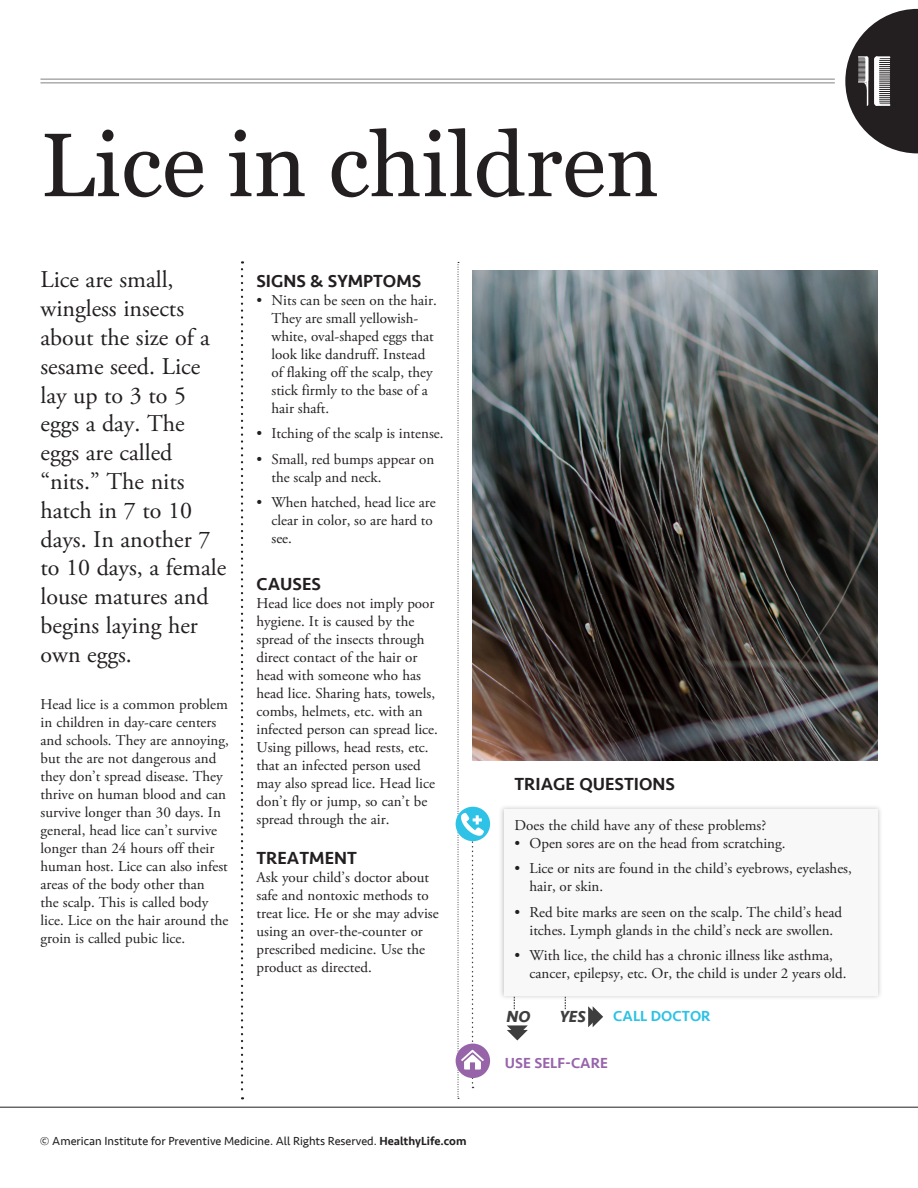
<style>
.page{position:relative;width:918px;height:1188px;background:#fff}
.page>*{position:absolute;margin:0;border:0;box-sizing:border-box;transform-origin:0 0}
.Heading_Main{font:90px "Georgia";color:#231f20}
.Body_IntroParagraph{font:24px/28.8px "Adobe Garamond Pro";color:#231f20}
.Body_SubHead{font:500 18px "Seravek";color:#231f20}
.Body_Text{font:500 18px "Seravek";color:#231f20}
.FlowChart_NoYes{font:italic 700 16.5px "Seravek";color:#3e3e3f}
.Body_Text-2{font:15px/18px "Adobe Garamond Pro";color:#231f20}
.Body_Bullet{font:15px/18px "Adobe Garamond Pro";color:#231f20}
.FlowChart_UseSelfCar{font:500 15px "Seravek";color:#9764aa}
.FlowChart_CallDoctor{font:500 15px "Seravek";color:#2dc2e6}
.t1{font:12px "Seravek";color:#231f20}
.s1{font-weight:500}
</style>
<div class="page">
<img style="left:484px;top:270px;width:394px;height:490px">
<svg style="left:241px;top:261px;width:2px;height:838px"></svg>
<div style="left:456px;top:807px;width:34px;height:34px;background:#2dc2e6;border-radius:50%"></div>
<div style="left:498px;top:804px;width:385px;height:196px;background:#231f20;opacity:.25"></div>
<div style="left:504px;top:809px;width:374px;height:186px;background:#f8f8f9"></div>
<svg style="left:507px;top:1025px;width:21px;height:15px"></svg>
<svg style="left:588px;top:1006px;width:15px;height:21px"></svg>
<svg style="left:514px;top:997px;width:1px;height:12px"></svg>
<svg style="left:565px;top:997px;width:1px;height:12px"></svg>
<div style="left:456px;top:1044px;width:34px;height:34px;background:#9764aa;border-radius:50%"></div>
<svg style="left:458px;top:262px;width:26px;height:837px"></svg>
<hr style="left:0;top:1107px;width:918px;height:1px;background:#231f20">
<hr style="left:40px;top:79px;width:795px;height:1px;background:#808285">
<hr style="left:40px;top:82px;width:795px;height:1px;background:#808285">
<svg style="left:845px;top:9px;width:73px;height:144px"></svg>
<p class="Heading_Main" style="left:40px;top:99px;width:620px">Lice in children</p>
<p class="Body_IntroParagraph" style="left:40px;top:266px;width:187px">Lice are small, wingless insects about the size of a sesame seed. Lice lay up to 3 to 5 eggs a day. The eggs are called “nits.” The nits hatch in 7 to 10 days. In another 7 to 10 days, a female louse matures and begins laying her own eggs.</p>
<p class="Body_Text-2" style="left:40px;top:695px;width:190px">Head lice is a common problem in children in day-care centers and schools. They are annoying, but the are not dangerous and they don’t spread disease. They thrive on human blood and can survive longer than 30 days. In general, head lice can’t survive longer than 24 hours off their human host. Lice can also infest areas of the body other than<br>the scalp. This is called body lice. Lice on the hair around the groin is called pubic lice.</p>
<p class="Body_SubHead" style="left:256px;top:269px;width:166px">SIGNS &amp; SYMPTOMS</p>
<p class="Body_Bullet" style="left:272px;top:291px;width:167px;text-indent:-15px">• Nits can be seen on the hair.<br>They are small yellowish&shy;white, oval-shaped eggs that look like dandruff. Instead of flaking off the scalp, they stick firmly to the base of a hair shaft.</p>
<p class="Body_Bullet" style="left:256px;top:425px;width:189px">• Itching of the scalp is intense.</p>
<p class="Body_Bullet" style="left:272px;top:451px;width:164px;text-indent:-15px">• Small, red bumps appear on the scalp and neck.</p>
<p class="Body_Bullet" style="left:272px;top:494px;width:166px;text-indent:-15px">• When hatched, head lice are clear in color, so are hard to see.</p>
<p class="Body_SubHead" style="left:256px;top:573px;width:66px">CAUSES</p>
<p class="Body_Text-2" style="left:256px;top:595px;width:183px">Head lice does not imply poor hygiene. It is caused by the spread of the insects through direct contact of the hair or head with someone who has head lice. Sharing hats, towels, combs, helmets, etc. with an infected person can spread lice.<br>Using pillows, head rests, etc. that an infected person used may also spread lice. Head lice don’t fly or jump, so can’t be spread through the air.</p>
<p class="Body_SubHead" style="left:256px;top:847px;width:102px">TREATMENT</p>
<p class="Body_Text-2" style="left:256px;top:869px;width:184px">Ask your child’s doctor about safe and nontoxic methods to treat lice. He or she may advise using an over-the-counter or prescribed medicine. Use the product as directed.</p>
<p class="t1" style="left:40px;top:1132px;width:428px">© American Institute for Preventive Medicine. All Rights Reserved. <span class="s1">HealthyLife.com</span></p>
<p class="Body_Text" style="left:514px;top:773px;width:162px">TRIAGE QUESTIONS</p>
<p class="Body_Text-2" style="left:514px;top:817px;width:253px">Does the child have any of these problems?</p>
<p class="Body_Bullet" style="left:514px;top:835px;width:273px">• Open sores are on the head from scratching.</p>
<p class="Body_Bullet" style="left:530px;top:860px;width:324px;text-indent:-15px">• Lice or nits are found in the child’s eyebrows, eyelashes, hair, or skin.</p>
<p class="Body_Bullet" style="left:514px;top:904px;width:329px;text-align:center">• Red bite marks are seen on the scalp. The child’s head itches. Lymph glands in the child’s neck are swollen.</p>
<p class="Body_Bullet" style="left:530px;top:947px;width:319px;text-indent:-15px">• With lice, the child has a chronic illness like asthma, cancer, epilepsy, etc. Or, the child is under 2 years old.</p>
<p class="FlowChart_NoYes" style="left:506px;top:1003px;width:25px">NO</p>
<p class="FlowChart_NoYes" style="left:560px;top:1003px;width:27px">YES</p>
<p class="FlowChart_CallDoctor" style="left:613px;top:1007px;width:99px">CALL DOCTOR</p>
<p class="FlowChart_UseSelfCar" style="left:505px;top:1054px;width:105px">USE SELF-CARE</p>
</div>
